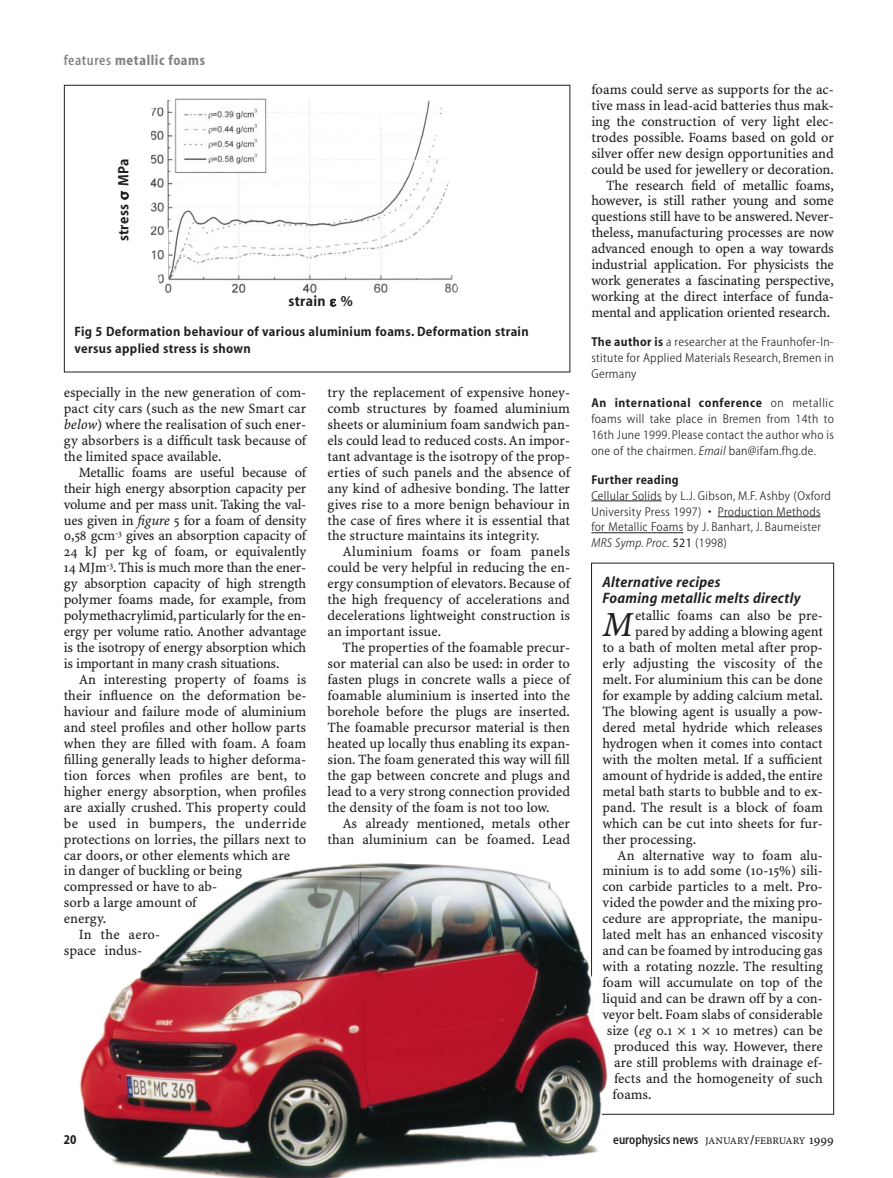
<style>
.page{position:relative;width:893px;height:1178px;background:#fff}
.page>*{position:absolute;margin:0;border:0;box-sizing:border-box;transform-origin:0 0}
.t1{font:italic 35.4px "S Minion Plus";color:#231f20}
.t2{font:15.15px/15.9px "Myriad MM It 650 500";letter-spacing:.025em;color:#231f20}
.t3{font:15.15px "Myriad MM 650 500";letter-spacing:.025em;color:#231f20}
.t4{font:14.7px "Myriad MM 700 400";letter-spacing:.04em;color:#808285}
.t5{font:14.25px/15.9px "S Minion Plus";color:#231f20;text-align:justify}
.t6{font:14.25px "S Minion Plus";letter-spacing:.02em;color:#231f20}
.t7{font:13.65px/17.5px "Myriad MM 650 500";letter-spacing:.025em;color:#231f20}
.t8{font:13.5px "Myriad MM 530 400";color:#231f20}
.t9{font:13.5px "Myriad MM 700 400";color:#231f20}
.t10{font:12.9px/15.9px "Myriad MM 280 500";letter-spacing:.025em;color:#231f20;text-align:justify}
.t11{font:12.9px "Myriad MM 650 500";letter-spacing:.04em;color:#231f20}
.t12{font:12.9px "Myriad MM It 280 500";letter-spacing:.025em;color:#231f20}
.s1{font-family:"Myriad MM 530 400"}
.s2{font-style:italic}
.s3{font-family:"Myriad MM 650 500"}
.s4{font-family:"Myriad MM 280 500"}
.s5{font-family:"Myriad MM It 280 500"}
.s6{font-family:"Myriad MM 400 500"}
.s7{font-family:"S Minion Plus";font-size:10.2px}
.s8{font-family:"S Minion Plus"}
</style>
<div class="page">
<img style="left:150px;top:98px;width:308px;height:195px">
<div style="left:64px;top:85px;width:506px;height:287px;border:1px solid #231f20"></div>
<hr style="left:598px;top:500px;width:40px;height:1px;background:#231f20">
<svg style="left:638px;top:500px;width:23px;height:1px"></svg>
<svg style="left:717px;top:516px;width:36px;height:1px"></svg>
<hr style="left:753px;top:516px;width:33px;height:1px;background:#231f20">
<svg style="left:786px;top:516px;width:34px;height:1px"></svg>
<svg style="left:591px;top:532px;width:27px;height:1px"></svg>
<hr style="left:618px;top:532px;width:38px;height:1px;background:#231f20">
<svg style="left:656px;top:532px;width:27px;height:1px"></svg>
<img style="left:80px;top:859px;width:529px;height:318px">
<p class="t4" style="left:64px;top:55px;width:143px"><span class="s1">features</span> metallic foams</p>
<p class="t3" style="left:118px;top:241px;width:84px;rotate:-90deg">stress ▲ MPa</p>
<p class="t3" style="left:288px;top:295px;width:66px">strain %</p>
<p class="t7" style="left:74px;top:323px;width:456px">Fig 5 Deformation behaviour of various aluminium foams. Deformation strain versus applied stress is shown</p>
<p class="t5" style="left:64px;top:385px;width:244px">especially in the new generation of com&shy;pact city cars (such as the new Smart car <span class="s2">below</span>) where the realisation of such ener&shy;gy absorbers is a difficult task because of the limited space available.</p>
<p class="t5" style="left:64px;top:465px;width:244px;text-indent:15px">Metallic foams are useful because of their high energy absorption capacity per volume and per mass unit. Taking the val&shy;ues given in <span class="s2">figure</span> 5 for a foam of density 0,58 gcm<sup>-3</sup> gives an absorption capacity of 24 kJ per kg of foam, or equivalently 14 MJm<sup>-3</sup>. This is much more than the ener&shy;gy absorption capacity of high strength polymer foams made, for example, from polymethacrylimid, particularly for the en&shy;ergy per volume ratio. Another advantage is the isotropy of energy absorption which is important in many crash situations.</p>
<p class="t5" style="left:79px;top:672px;width:229px">An interesting property of foams is</p>
<p class="t5" style="left:64px;top:688px;width:244px">their influence on the deformation be-</p>
<p class="t5" style="left:64px;top:704px;width:244px">haviour and failure mode of aluminium</p>
<p class="t5" style="left:64px;top:720px;width:244px">and steel profiles and other hollow parts</p>
<p class="t5" style="left:64px;top:736px;width:244px">when they are filled with foam. A foam</p>
<p class="t5" style="left:64px;top:752px;width:244px">filling generally leads to higher deforma-</p>
<p class="t5" style="left:64px;top:768px;width:244px">tion forces when profiles are bent, to</p>
<p class="t5" style="left:64px;top:784px;width:244px">higher energy absorption, when profiles</p>
<p class="t5" style="left:64px;top:800px;width:244px">are axially crushed. This property could</p>
<p class="t6" style="left:64px;top:817px;width:244px">be used in bumpers, the underride</p>
<p class="t5" style="left:64px;top:832px;width:244px">protections on lorries, the pillars next to</p>
<p class="t5" style="left:64px;top:848px;width:228px">car doors, or other elements which are</p>
<p class="t5" style="left:64px;top:864px;width:179px">in danger of buckling or being</p>
<p class="t5" style="left:64px;top:880px;width:155px">compressed or have to ab-</p>
<p class="t5" style="left:64px;top:895px;width:134px">sorb a large amount of</p>
<p class="t5" style="left:64px;top:911px;width:44px">energy.</p>
<p class="t6" style="left:79px;top:928px;width:83px">In the aero-</p>
<p class="t5" style="left:64px;top:943px;width:80px">space indus-</p>
<p class="t5" style="left:327px;top:385px;width:244px">try the replacement of expensive honey&shy;comb structures by foamed aluminium sheets or aluminium foam sandwich pan&shy;els could lead to reduced costs. An impor&shy;tant advantage is the isotropy of the prop&shy;erties of such panels and the absence of any kind of adhesive bonding. The latter gives rise to a more benign behaviour in the case of fires where it is essential that the structure maintains its integrity.</p>
<p class="t5" style="left:327px;top:545px;width:244px;text-indent:15px">Aluminium foams or foam panels could be very helpful in reducing the en&shy;ergy consumption of elevators. Because of the high frequency of accelerations and decelerations lightweight construction is an important issue.</p>
<p class="t5" style="left:327px;top:640px;width:244px;text-indent:15px">The properties of the foamable precur&shy;sor material can also be used: in order to fasten plugs in concrete walls a piece of foamable aluminium is inserted into the borehole before the plugs are inserted.<br>The foamable precursor material is then heated up locally thus enabling its expan&shy;sion. The foam generated this way will fill the gap between concrete and plugs and lead to a very strong connection provided the density of the foam is not too low.</p>
<p class="t5" style="left:327px;top:816px;width:244px;text-align:right">As already mentioned, metals other than aluminium can be foamed. Lead</p>
<p class="t5" style="left:591px;top:82px;width:244px;text-align:right">foams could serve as supports for the ac&shy;tive mass in lead-acid batteries thus mak&shy;ing the construction of very light elec&shy;trodes possible. Foams based on gold or silver offer new design opportunities and could be used for jewellery or decoration.<br>The research field of metallic foams, however, is still rather young and some questions still have to be answered. Never&shy;theless, manufacturing processes are now advanced enough to open a way towards industrial application. For physicists the work generates a fascinating perspective, working at the direct interface of funda&shy;mental and application oriented research.</p>
<p class="t10" style="left:591px;top:335px;width:244px"><span class="s3">The author is</span> a researcher at the Fraunhofer-In&shy;stitute for Applied Materials Research, Bremen in Germany</p>
<p class="t11" style="left:591px;top:398px;width:244px">An international conference <span class="s4">on metallic</span></p>
<p class="t10" style="left:591px;top:412px;width:244px">foams will take place in Bremen from 14th to 16th June 1999. Please contact the author who is one of the chairmen. <span class="s5">Email</span> ban@ifam.fhg.de.</p>
<p class="t11" style="left:591px;top:474px;width:89px">Further reading</p>
<p class="t10" style="left:591px;top:488px;width:241px;text-align:left">Cellular Solids by L.J. Gibson, M.F. Ashby (Oxford<br>University Press 1997) • Production Methods for Metallic Foams by J. Banhart, J. Baumeister</p>
<p class="t12" style="left:591px;top:538px;width:137px">MRS Symp. Proc. <span class="s6">521</span> <span class="s4">(1998)</span></p>
<p class="t2" style="left:602px;top:575px;width:200px">Alternative recipes<br>Foaming metallic melts directly</p>
<h1 class="t1" style="left:602px;top:610px;width:32px">M</h1>
<p class="t5" style="left:635px;top:608px;width:189px">etallic foams can also be pre-</p>
<p class="t5" style="left:635px;top:624px;width:189px">pared by adding a blowing agent</p>
<p class="t5" style="left:602px;top:640px;width:222px">to a bath of molten metal after prop-</p>
<p class="t5" style="left:602px;top:656px;width:222px">erly adjusting the viscosity of the</p>
<p class="t5" style="left:602px;top:672px;width:222px">melt. For aluminium this can be done</p>
<p class="t5" style="left:602px;top:688px;width:222px">for example by adding calcium metal.</p>
<p class="t5" style="left:602px;top:704px;width:222px">The blowing agent is usually a pow-</p>
<p class="t5" style="left:602px;top:720px;width:222px">dered metal hydride which releases</p>
<p class="t5" style="left:602px;top:736px;width:222px">hydrogen when it comes into contact</p>
<p class="t5" style="left:602px;top:752px;width:222px">with the molten metal. If a sufficient</p>
<p class="t5" style="left:602px;top:768px;width:222px">amount of hydride is added, the entire</p>
<p class="t5" style="left:602px;top:784px;width:222px">metal bath starts to bubble and to ex-</p>
<p class="t5" style="left:602px;top:800px;width:222px">pand. The result is a block of foam</p>
<p class="t5" style="left:602px;top:816px;width:222px">which can be cut into sheets for fur-</p>
<p class="t5" style="left:602px;top:832px;width:95px">ther processing.</p>
<p class="t5" style="left:617px;top:848px;width:207px">An alternative way to foam alu-</p>
<p class="t5" style="left:602px;top:864px;width:222px">minium is to add some (10-15%) sili-</p>
<p class="t5" style="left:602px;top:880px;width:222px">con carbide particles to a melt. Pro-</p>
<p class="t5" style="left:602px;top:895px;width:222px">vided the powder and the mixing pro-</p>
<p class="t5" style="left:602px;top:911px;width:222px">cedure are appropriate, the manipu-</p>
<p class="t5" style="left:602px;top:927px;width:222px">lated melt has an enhanced viscosity</p>
<p class="t5" style="left:602px;top:943px;width:222px">and can be foamed by introducing gas</p>
<p class="t5" style="left:602px;top:959px;width:222px">with a rotating nozzle. The resulting</p>
<p class="t5" style="left:602px;top:975px;width:222px">foam will accumulate on top of the</p>
<p class="t5" style="left:602px;top:991px;width:222px">liquid and can be drawn off by a con-</p>
<p class="t5" style="left:602px;top:1007px;width:222px">veyor belt. Foam slabs of considerable</p>
<p class="t5" style="left:606px;top:1023px;width:67px">size (<span class="s2">eg</span> 0.1</p>
<p class="t5" style="left:691px;top:1023px;width:6px">1</p>
<p class="t5" style="left:612px;top:1023px;width:212px;text-indent:103px">10 metres) can be produced this way. However, there are still problems with drainage ef&shy;fects and the homogeneity of such foams.</p>
<p class="t9" style="left:64px;top:1134px;width:14px">20</p>
<p class="t8" style="left:613px;top:1134px;width:222px">europhysics news <span class="s7">JANUARY</span><span class="s8">/</span><span class="s7">FEBRUARY</span> <span class="s8">1999</span></p>
</div>
